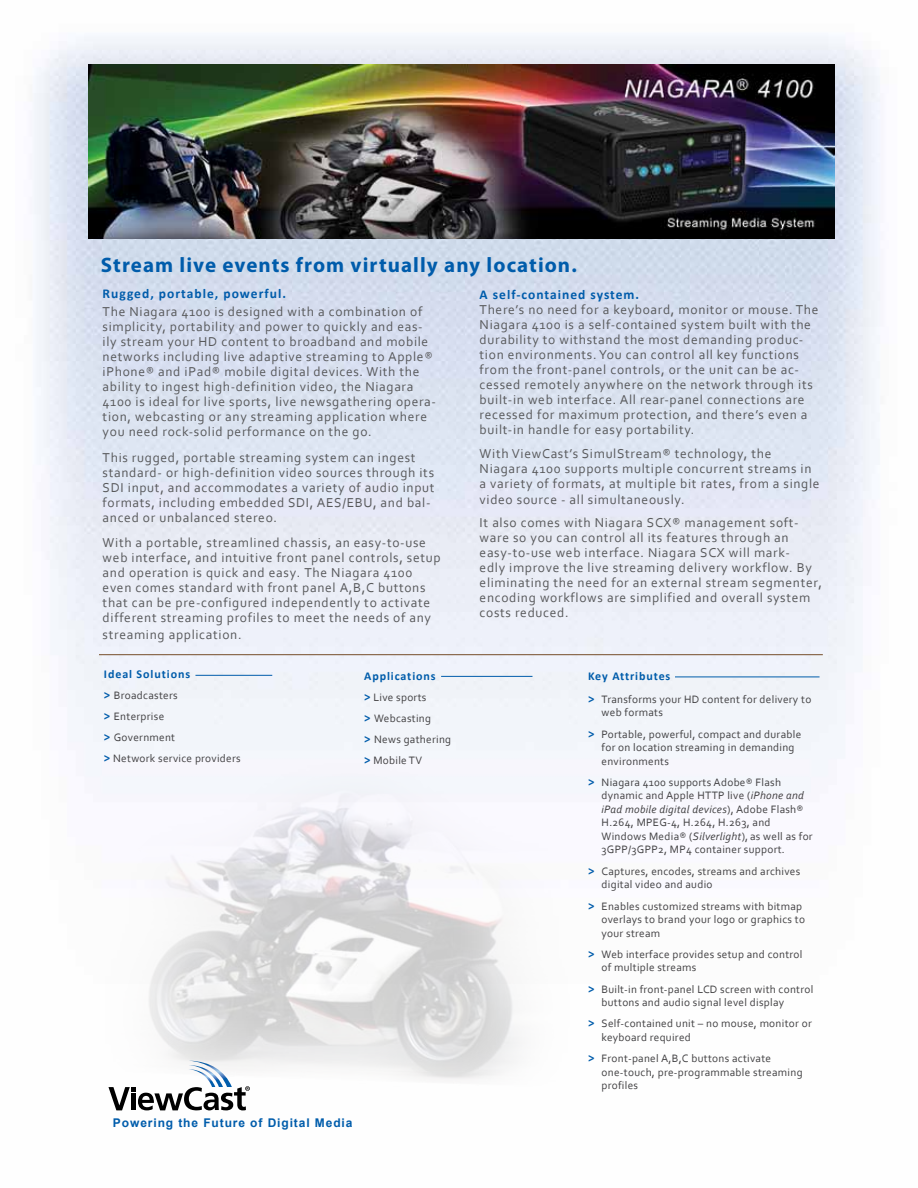
<style>
.page{position:relative;width:918px;height:1188px;background:#fff}
.page>*{position:absolute;margin:0;border:0;box-sizing:border-box;transform-origin:0 0}
.t1{font:700 21px "Myriad Pro";letter-spacing:.05em;color:#005cab}
.t2{font:13.5px/15px "Corbel";letter-spacing:.05em;color:#58595b}
.t3{font:700 13.5px "Calibri";letter-spacing:.075em;color:#005cab}
.t4{font:700 12px "Calibri";letter-spacing:.075em;color:#005cab}
.t5{font:700 12px "Arial";letter-spacing:.075em;color:#005cab}
.t6{font:11.25px/13.5px "Corbel";letter-spacing:.025em;color:#414042}
.s1{font-family:"Calibri";font-weight:700;font-size:12.75px;color:#005cab}
.s2{font-style:italic}
</style>
<div class="page">
<img style="left:34px;top:36px;width:846px;height:1075px">
<img style="left:89px;top:65px;width:745px;height:174px">
<hr style="left:195px;top:675px;width:77px;height:1px;background:#005cab">
<hr style="left:441px;top:676px;width:91px;height:1px;background:#005cab">
<hr style="left:675px;top:677px;width:145px;height:1px;background:#005cab">
<hr style="left:99px;top:654px;width:724px;height:1px;background:#754d29">
<img style="left:48px;top:743px;width:621px;height:367px">
<h1 class="t1" style="left:101px;top:252px;width:477px">Stream live events from virtually any location.</h1>
<p class="t3" style="left:103px;top:286px;width:185px">Rugged, portable, powerful.</p>
<p class="t2" style="left:103px;top:304px;width:335px">The Niagara 4100 is designed with a combination of simplicity, portability and power to quickly and eas&shy;ily stream your HD content to broadband and mobile networks including live adaptive streaming to Apple® iPhone® and iPad® mobile digital devices. With the ability to ingest high-definition video, the Niagara 4100 is ideal for live sports, live newsgathering opera&shy;tion, webcasting or any streaming application where you need rock-solid performance on the go.</p>
<p class="t2" style="left:103px;top:450px;width:333px">This rugged, portable streaming system can ingest standard- or high-definition video sources through its SDI input, and accommodates a variety of audio input formats, including embedded SDI, AES/EBU, and bal&shy;anced or unbalanced stereo.</p>
<p class="t2" style="left:103px;top:535px;width:340px">With a portable, streamlined chassis, an easy-to-use web interface, and intuitive front panel controls, setup and operation is quick and easy. The Niagara 4100 even comes standard with front panel A,B,C buttons that can be pre-configured independently to activate different streaming profiles to meet the needs of any</p>
<p class="t2" style="left:103px;top:627px;width:140px">streaming application.</p>
<p class="t3" style="left:480px;top:286px;width:161px">A self-contained system.</p>
<p class="t2" style="left:480px;top:302px;width:340px">There’s no need for a keyboard, monitor or mouse. The Niagara 4100 is a self-contained system built with the durability to withstand the most demanding produc&shy;tion environments. You can control all key functions from the front-panel controls, or the unit can be ac&shy;cessed remotely anywhere on the network through its built-in web interface. All rear-panel connections are recessed for maximum protection, and there’s even a built-in handle for easy portability.</p>
<p class="t2" style="left:480px;top:446px;width:342px">With ViewCast’s SimulStream® technology, the<br>Niagara 4100 supports multiple concurrent streams in a variety of formats, at multiple bit rates, from a single</p>
<p class="t2" style="left:480px;top:488px;width:321px;line-height:22.5px">video source - all simultaneously.<br>It also comes with Niagara SCX® management soft-</p>
<p class="t2" style="left:480px;top:530px;width:344px">ware so you can control all its features through an easy-to-use web interface. Niagara SCX will mark-<br>edly improve the live streaming delivery workflow. By eliminating the need for an external stream segmenter, encoding workflows are simplified and overall system costs reduced.</p>
<p class="t4" style="left:104px;top:667px;width:88px">Ideal Solutions</p>
<p class="t6" style="left:104px;top:685px;width:138px;line-height:21px"><span class="s1">&gt;</span> Broadcasters<br><span class="s1">&gt;</span> Enterprise<br><span class="s1">&gt;</span> Government<br><span class="s1">&gt;</span> Network service providers</p>
<p class="t4" style="left:364px;top:668px;width:73px">Applications</p>
<p class="t6" style="left:364px;top:686px;width:89px;line-height:21px"><span class="s1">&gt;</span> Live sports<br><span class="s1">&gt;</span> Webcasting<br><span class="s1">&gt;</span> News gathering <span class="s1">&gt;</span> Mobile TV</p>
<p class="t4" style="left:588px;top:669px;width:84px">Key Attributes</p>
<p class="t6" style="left:602px;top:692px;width:211px;text-indent:-13px"><span class="s1">&gt;</span> Transforms your HD content for delivery to web formats</p>
<p class="t6" style="left:602px;top:727px;width:201px;text-indent:-13px"><span class="s1">&gt;</span> Portable, powerful, compact and durable for on location streaming in demanding environments</p>
<p class="t6" style="left:602px;top:775px;width:213px;text-indent:-13px"><span class="s1">&gt;</span> Niagara 4100 supports Adobe® Flash dynamic and Apple HTTP live (<span class="s2">iPhone and iPad mobile digital devices</span>), Adobe Flash® H.264, MPEG-4, H.264, H.263, and Windows Media® (<span class="s2">Silverlight</span>), as well as for 3GPP/3GPP2, MP4 container support.</p>
<p class="t6" style="left:602px;top:864px;width:200px;text-indent:-13px"><span class="s1">&gt;</span> Captures, encodes, streams and archives digital video and audio</p>
<p class="t6" style="left:602px;top:899px;width:205px;text-indent:-13px"><span class="s1">&gt;</span> Enables customized streams with bitmap overlays to brand your logo or graphics to your stream</p>
<p class="t6" style="left:602px;top:947px;width:202px;text-indent:-13px"><span class="s1">&gt;</span> Web interface provides setup and control of multiple streams</p>
<p class="t6" style="left:602px;top:982px;width:213px;text-indent:-13px"><span class="s1">&gt;</span> Built-in front-panel LCD screen with control buttons and audio signal level display</p>
<p class="t6" style="left:602px;top:1017px;width:212px;text-indent:-13px"><span class="s1">&gt;</span> Self-contained unit – no mouse, monitor or keyboard required</p>
<p class="t6" style="left:602px;top:1052px;width:203px;text-indent:-13px"><span class="s1">&gt;</span> Front-panel A,B,C buttons activate one-touch, pre-programmable streaming profiles</p>
<p class="t5" style="left:113px;top:1115px;width:241px">Powering the Future of Digital Media</p>
</div>
